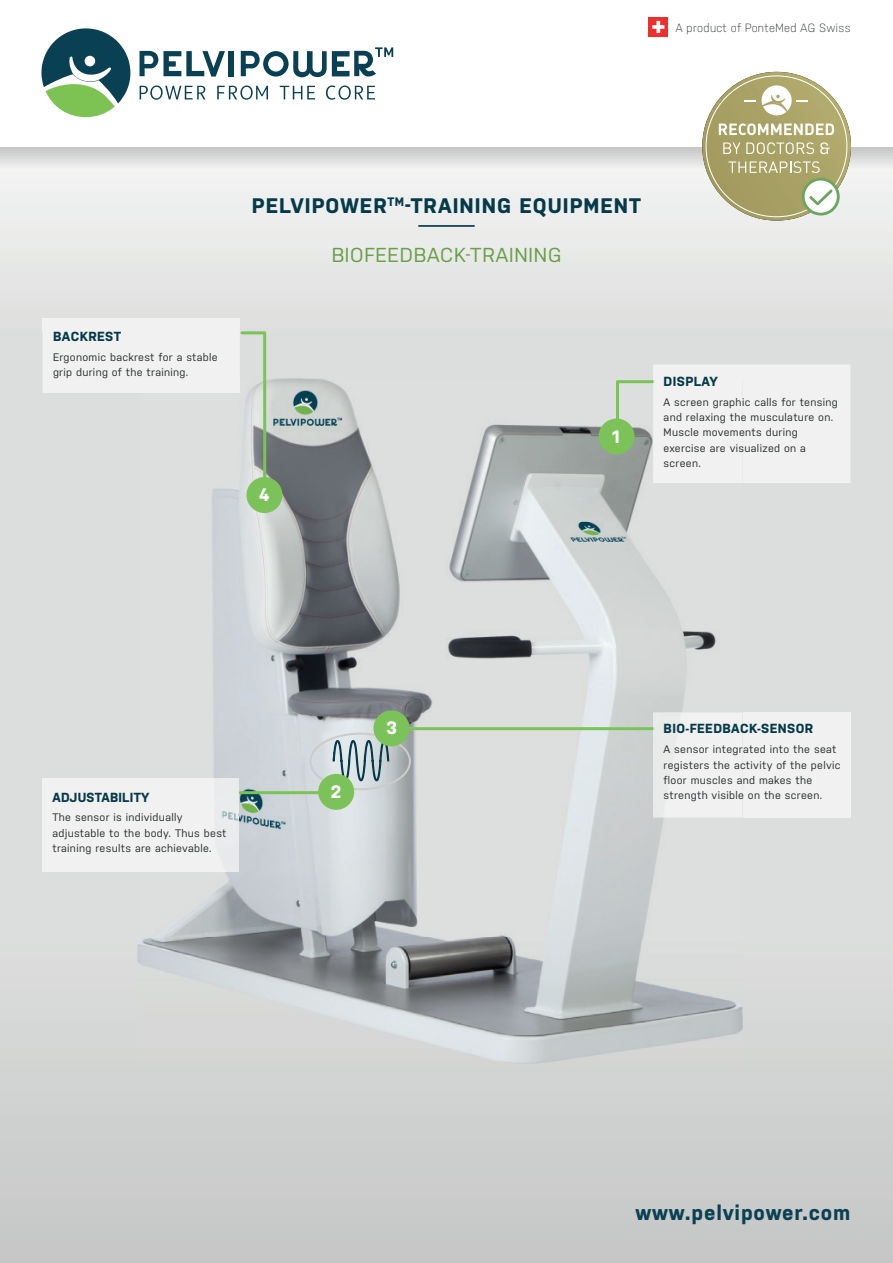
<style>
.page{position:relative;width:893px;height:1263px;background:#dcdedd}
.page>*{position:absolute;margin:0;border:0;box-sizing:border-box;transform-origin:0 0}
.t1{font:700 21px "Nudista";letter-spacing:.05em;color:#063a4a}
.t2{font:700 21px "Nudista";letter-spacing:.04em;color:#0a4053}
.t3{font:20.25px "Nudista";letter-spacing:.04em;color:#6b9e48}
.t4{font:700 18px "Nudista";color:#fff}
.t5{font:700 13.2px "Nudista";letter-spacing:.03em;color:#063a4a}
.t6{font:300 12px "Nudista";letter-spacing:.03em;color:#292d2f;scale:.94 1}
.t7{font:10.8px/15.5px "Nudista";letter-spacing:.03em;color:#292d2f}
</style>
<div class="page">
<svg style="left:0;top:945px;width:893px;height:318px"></svg>
<img style="left:138px;top:378px;width:604px;height:685px">
<svg style="left:0;top:169px;width:893px;height:162px"></svg>
<img style="left:0;top:146px;width:893px;height:23px">
<div style="left:0;top:0;width:893px;height:146px;background:#fff"></div>
<hr style="left:418px;top:225px;width:57px;height:2px;background:#063a4a">
<div style="left:43px;top:319px;width:197px;height:12px;background:#f0f1f0"></div>
<div style="left:42px;top:778px;width:96px;height:93px;background:#f0f1f0"></div>
<div style="left:138px;top:778px;width:101px;height:93px;background:#f0f1f0"></div>
<div style="left:598px;top:418px;width:36px;height:36px;background:#7bc358;border-radius:50%"></div>
<svg style="left:616px;top:365px;width:234px;height:118px;background:#e5e8e4"></svg>
<svg style="left:43px;top:330px;width:225px;height:167px"></svg>
<div style="left:246px;top:477px;width:36px;height:36px;background:#7bc358;border-radius:50%"></div>
<hr style="left:403px;top:727px;width:251px;height:3px;background:#7bc358;border-radius:2px">
<div style="left:742px;top:712px;width:108px;height:105px;background:#f0f1f0"></div>
<div style="left:653px;top:712px;width:89px;height:105px;background:#f0f1f0"></div>
<svg style="left:309px;top:733px;width:102px;height:57px"></svg>
<div style="left:374px;top:710px;width:36px;height:36px;background:#7bc358;border-radius:50%"></div>
<hr style="left:240px;top:791px;width:98px;height:3px;background:#7bc358">
<div style="left:318px;top:774px;width:36px;height:36px;background:#7bc358;border-radius:50%"></div>
<div style="left:649px;top:17px;width:19px;height:20px;background:#ee2f2d"></div>
<svg style="left:652px;top:21px;width:12px;height:12px"></svg>
<svg style="left:41px;top:28px;width:89px;height:89px"></svg>
<div style="left:228px;top:51px;width:6px;height:25px;background:#0a4053"></div>
<svg style="left:140px;top:51px;width:85px;height:26px"></svg>
<svg style="left:241px;top:47px;width:152px;height:30px"></svg>
<svg style="left:140px;top:85px;width:65px;height:15px"></svg>
<svg style="left:217px;top:85px;width:51px;height:15px"></svg>
<svg style="left:280px;top:86px;width:35px;height:13px"></svg>
<svg style="left:326px;top:85px;width:49px;height:15px"></svg>
<svg style="left:702px;top:72px;width:149px;height:149px;background:#ada66c"></svg>
<svg style="left:744px;top:100px;width:12px;height:1px"></svg>
<svg style="left:762px;top:85px;width:46px;height:30px"></svg>
<svg style="left:719px;top:123px;width:115px;height:12px"></svg>
<svg style="left:723px;top:142px;width:17px;height:12px"></svg>
<svg style="left:746px;top:142px;width:68px;height:12px"></svg>
<svg style="left:728px;top:161px;width:113px;height:56px;background:#b6b485"></svg>
<svg style="left:820px;top:142px;width:10px;height:12px"></svg>
<p class="t6" style="left:676px;top:21px;width:187px">A product of PonteMed AG Swiss</p>
<p class="t5" style="left:53px;top:329px;width:70px">BACKREST</p>
<p class="t7" style="left:53px;top:349px;width:166px">Ergonomic backrest for a stable grip during of the training.</p>
<h1 class="t1" style="left:252px;top:194px;width:391px">PELVIPOWER<sup>TM</sup>-TRAINING EQUIPMENT</h1>
<h2 class="t3" style="left:332px;top:243px;width:231px">BIOFEEDBACK-TRAINING</h2>
<h3 class="t4" style="left:259px;top:484px;width:12px">4</h3>
<h3 class="t4" style="left:612px;top:426px;width:9px">1</h3>
<p class="t5" style="left:664px;top:373px;width:56px">DISPLAY</p>
<p class="t7" style="left:664px;top:394px;width:176px">A screen graphic calls for tensing and relaxing the musculature on.<br>Muscle movements during exercise are visualized on a screen.</p>
<p class="t5" style="left:52px;top:789px;width:99px">ADJUSTABILITY</p>
<p class="t7" style="left:52px;top:810px;width:175px">The sensor is individually adjustable to the body. Thus best training results are achievable.</p>
<h3 class="t4" style="left:331px;top:781px;width:13px">2</h3>
<h3 class="t4" style="left:386px;top:718px;width:13px">3</h3>
<p class="t5" style="left:664px;top:721px;width:151px">BIO-FEEDBACK-SENSOR</p>
<p class="t7" style="left:664px;top:741px;width:178px">A sensor integrated into the seat registers the activity of the pelvic floor muscles and makes the strength visible on the screen.</p>
<h1 class="t2" style="left:635px;top:1201px;width:217px">www.pelvipower.com</h1>
</div>
